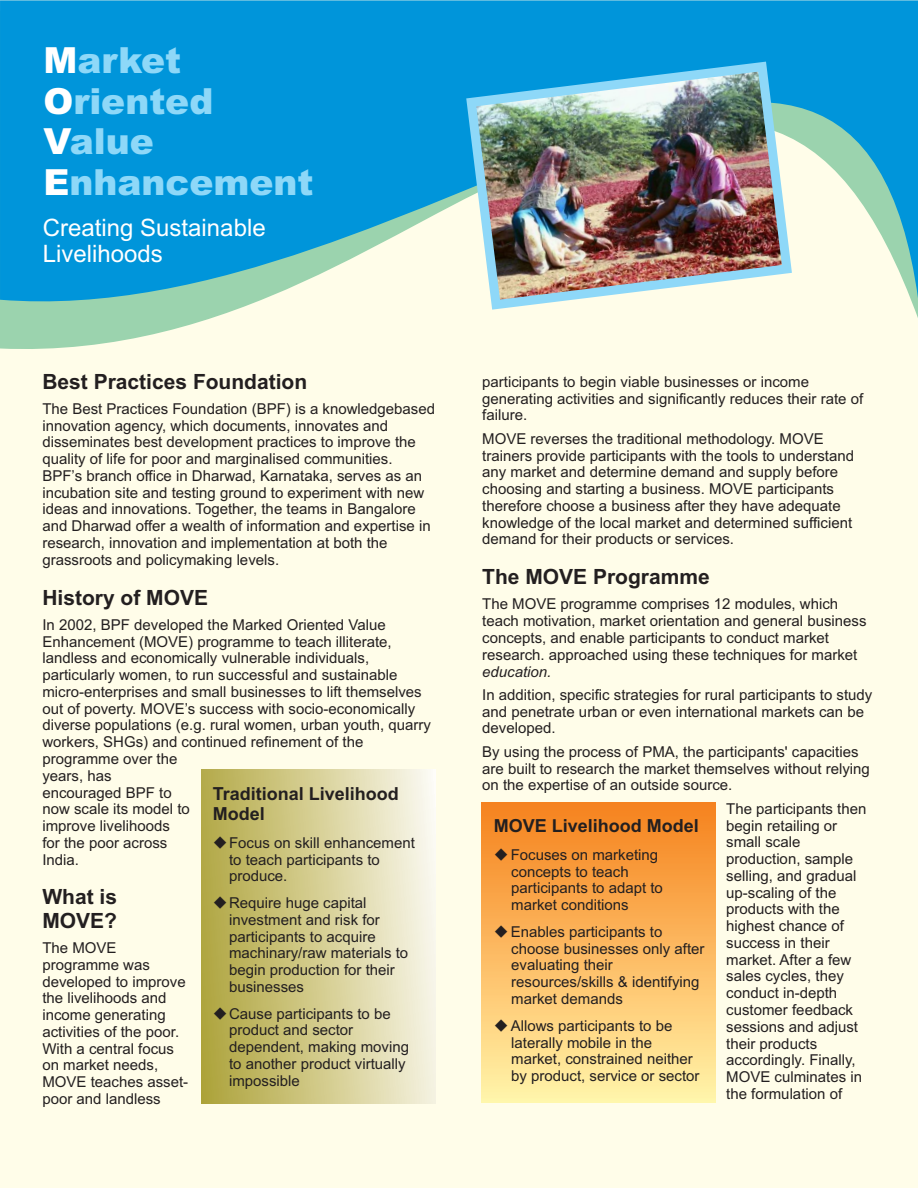
<style>
.page{position:relative;width:918px;height:1188px;background:#fffde9}
.page>*{position:absolute;margin:0;border:0;box-sizing:border-box;transform-origin:0 0}
.t1{font:900 36px/40.7px "Arial";color:#8ed8f8}
.t2{font:24px/26.8px "Arial";color:#fff}
.t3{font:700 21px/23.4px "Arial";color:#231f20}
.t4{font:700 18px/20.1px "Arial";color:#231f20}
.t5{font:15px/16.8px "Arial";color:#231f20}
.t6{font:italic 15px "Arial";color:#231f20}
.s1{color:#fff}
</style>
<div class="page">
<svg style="left:0;top:333px;width:158px;height:16px;fill:#9bd3ae"></svg>
<svg style="left:0;top:0;width:918px;height:333px;fill:#0095da"></svg>
<img style="left:461px;top:57px;width:336px;height:258px">
<div style="left:202px;top:769px;width:233px;height:335px;background:linear-gradient(to right,#b1a63f,#f9f6e8)"></div>
<div style="left:482px;top:802px;width:234px;height:301px;background:linear-gradient(to bottom,#f6811c,#fff5aa)"></div>
<h1 class="t1" style="left:43px;top:44px;width:272px"><span class="s1">M</span>arket<br><span class="s1">O</span>riented<br><span class="s1">V</span>alue<br><span class="s1">E</span>nhancement</h1>
<h2 class="t2" style="left:43px;top:216px;width:224px">Creating Sustainable<br>Livelihoods</h2>
<h3 class="t3" style="left:42px;top:372px;width:266px">Best Practices Foundation</h3>
<p class="t5" style="left:42px;top:402px;width:394px">The Best Practices Foundation (BPF) is a knowledgebased innovation agency, which documents, innovates and disseminates best development practices to improve the quality of life for poor and marginalised communities.<br>BPF’s branch office in Dharwad, Karnataka, serves as an incubation site and testing ground to experiment with new ideas and innovations. Together, the teams in Bangalore and Dharwad offer a wealth of information and expertise in research, innovation and implementation at both the grassroots and policymaking levels.</p>
<h3 class="t3" style="left:42px;top:588px;width:167px">History of MOVE</h3>
<p class="t5" style="left:42px;top:618px;width:390px">In 2002, BPF developed the Marked Oriented Value Enhancement (MOVE) programme to teach illiterate, landless and economically vulnerable individuals, particularly women, to run successful and sustainable micro-enterprises and small businesses to lift themselves out of poverty. MOVE’s success with socio-economically diverse populations (e.g. rural women, urban youth, quarry workers, SHGs) and continued refinement of the programme over the<br>years, has<br>encouraged BPF to<br>now scale its model to<br>improve livelihoods<br>for the poor across<br>India.</p>
<h3 class="t3" style="left:42px;top:887px;width:76px">What is<br>MOVE?</h3>
<p class="t5" style="left:42px;top:941px;width:147px">The MOVE programme was developed to improve the livelihoods and income generating activities of the poor.<br>With a central focus on market needs,<br>MOVE teaches asset&shy;poor and landless</p>
<p class="t4" style="left:213px;top:785px;width:188px">Traditional Livelihood<br>Model</p>
<p class="t5" style="left:229px;top:835px;width:187px;text-indent:-16px">◆Focus on skill enhancement to teach participants to produce.</p>
<p class="t5" style="left:229px;top:896px;width:181px;text-indent:-16px">◆Require huge capital investment and risk for participants to acquire machinary/raw materials to begin production for their businesses</p>
<p class="t5" style="left:229px;top:1006px;width:182px;text-indent:-16px">◆Cause participants to be product and sector dependent, making moving to another product virtually impossible</p>
<p class="t5" style="left:482px;top:374px;width:382px">participants to begin viable businesses or income generating activities and significantly reduces their rate of failure.</p>
<p class="t5" style="left:482px;top:431px;width:373px">MOVE reverses the traditional methodology. MOVE trainers provide participants with the tools to understand any market and determine demand and supply before choosing and starting a business. MOVE participants therefore choose a business after they have adequate knowledge of the local market and determined sufficient demand for their products or services.</p>
<h3 class="t3" style="left:482px;top:567px;width:229px">The MOVE Programme</h3>
<p class="t5" style="left:482px;top:597px;width:386px">The MOVE programme comprises 12 modules, which teach motivation, market orientation and general business concepts, and enable participants to conduct market research. approached using these techniques for market</p>
<p class="t6" style="left:482px;top:666px;width:71px">education.</p>
<p class="t5" style="left:482px;top:688px;width:392px">In addition, specific strategies for rural participants to study and penetrate urban or even international markets can be developed.</p>
<p class="t5" style="left:482px;top:745px;width:389px">By using the process of PMA, the participants' capacities are built to research the market themselves without relying on the expertise of an outside source.</p>
<p class="t5" style="left:726px;top:802px;width:142px">The participants then begin retailing or small scale production, sample selling, and gradual up-scaling of the products with the highest chance of success in their market. After a few sales cycles, they conduct in-depth customer feedback sessions and adjust their products accordingly. Finally,<br>MOVE culminates in the formulation of</p>
<p class="t4" style="left:494px;top:817px;width:207px">MOVE Livelihood Model</p>
<p class="t5" style="left:511px;top:848px;width:153px;text-indent:-18px">◆Focuses on marketing concepts to teach participants to adapt to market conditions</p>
<p class="t5" style="left:511px;top:925px;width:195px;text-indent:-18px">◆Enables participants to choose businesses only after evaluating their resources/skills &amp; identifying market demands</p>
<p class="t5" style="left:511px;top:1018px;width:190px;text-indent:-18px">◆Allows participants to be laterally mobile in the market, constrained neither by product, service or sector</p>
</div>
